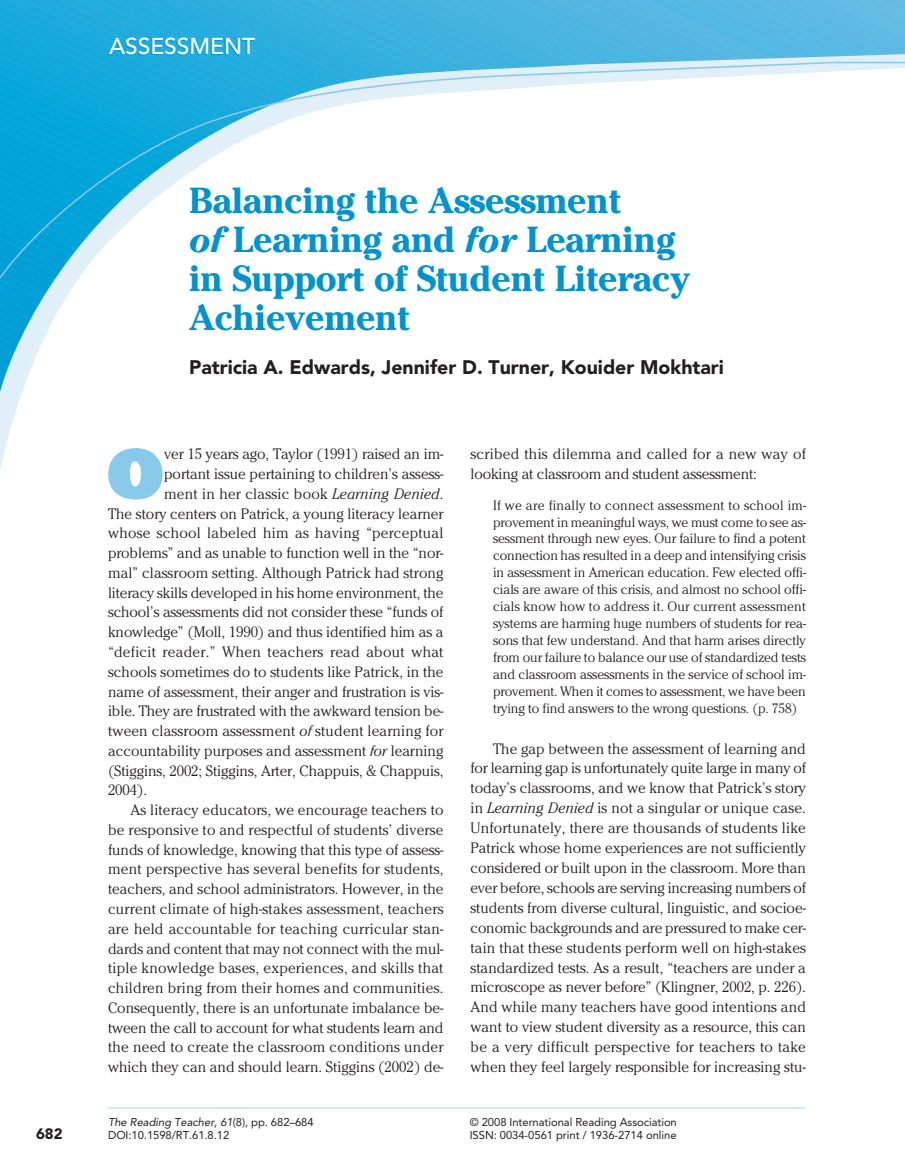
<style>
.page{position:relative;width:905px;height:1175px;background:#fff}
.page>*{position:absolute;margin:0;border:0;box-sizing:border-box;transform-origin:0 0}
.t1{font:68.85px "Unpact";color:#89c9ea}
.t2{font:700 36px/39px "Cheltenham";letter-spacing:-.005em;color:#0093d0}
.t3{font:500 22.65px "Avenir";color:#fff}
.t4{font:900 19.5px "Avenir";color:#231f20}
.t5{font:300 15px/20px "Cheltenham";color:#231f20}
.t6{font:900 15px "Avenir";color:#231f20}
.t7{font:300 13.5px/17px "Cheltenham";letter-spacing:-.01em;color:#231f20;text-align:justify}
.t8{font:11.25px "Avenir";letter-spacing:-.005em;color:#231f20}
.s1{font-style:italic}
</style>
<div class="page">
<svg style="left:0;top:331px;width:48px;height:81px"></svg>
<svg style="left:0;top:0;width:904px;height:331px"></svg>
<hr style="left:108px;top:1107px;width:698px;height:1px;background:#a6d4ee">
<h3 class="t3" style="left:109px;top:37px;width:148px">ASSESSMENT</h3>
<h2 class="t2" style="left:189px;top:185px;width:502px">Balancing the Assessment<br><span class="s1">of</span> Learning and <span class="s1">for</span> Learning in Support of Student Literacy<br>Achievement</h2>
<h3 class="t4" style="left:189px;top:359px;width:536px">Patricia A. Edwards, Jennifer D. Turner, Kouider Mokhtari</h3>
<h1 class="t1" style="left:107px;top:449px;width:59px">O</h1>
<p class="t5" style="left:164px;top:445px;width:281px">ver 15 years ago, Taylor (1991) raised an im-</p>
<p class="t5" style="left:164px;top:465px;width:281px">portant issue pertaining to children’s assess-</p>
<p class="t5" style="left:164px;top:485px;width:281px">ment in her classic book <span class="s1">Learning Denied</span>.</p>
<p class="t5" style="left:108px;top:505px;width:337px">The story centers on Patrick, a young literacy learner</p>
<p class="t5" style="left:108px;top:524px;width:337px">whose school labeled him as having “perceptual</p>
<p class="t5" style="left:108px;top:544px;width:337px">problems” and as unable to function well in the “nor-</p>
<p class="t5" style="left:108px;top:564px;width:337px">mal” classroom setting. Although Patrick had strong</p>
<p class="t5" style="left:108px;top:584px;width:337px">literacy skills developed in his home environment, the</p>
<p class="t5" style="left:108px;top:603px;width:337px">school’s assessments did not consider these “funds of</p>
<p class="t5" style="left:108px;top:623px;width:337px">knowledge” (Moll, 1990) and thus identified him as a</p>
<p class="t5" style="left:108px;top:643px;width:337px">“deficit reader.” When teachers read about what</p>
<p class="t5" style="left:108px;top:663px;width:337px">schools sometimes do to students like Patrick, in the</p>
<p class="t5" style="left:108px;top:682px;width:337px">name of assessment, their anger and frustration is vis-</p>
<p class="t5" style="left:108px;top:702px;width:337px">ible. They are frustrated with the awkward tension be-</p>
<p class="t5" style="left:108px;top:722px;width:337px">tween classroom assessment <span class="s1">of</span> student learning for</p>
<p class="t5" style="left:108px;top:742px;width:337px">accountability purposes and assessment <span class="s1">for</span> learning</p>
<p class="t5" style="left:108px;top:762px;width:337px">(Stiggins, 2002; Stiggins, Arter, Chappuis, &amp; Chappuis,</p>
<p class="t5" style="left:108px;top:781px;width:40px">2004).</p>
<p class="t5" style="left:131px;top:801px;width:314px">As literacy educators, we encourage teachers to</p>
<p class="t5" style="left:108px;top:821px;width:337px">be responsive to and respectful of students’ diverse</p>
<p class="t5" style="left:108px;top:841px;width:337px">funds of knowledge, knowing that this type of assess-</p>
<p class="t5" style="left:108px;top:860px;width:337px">ment perspective has several benefits for students,</p>
<p class="t5" style="left:108px;top:880px;width:337px">teachers, and school administrators. However, in the</p>
<p class="t5" style="left:108px;top:900px;width:337px">current climate of high-stakes assessment, teachers</p>
<p class="t5" style="left:108px;top:920px;width:337px">are held accountable for teaching curricular stan-</p>
<p class="t5" style="left:108px;top:939px;width:337px">dards and content that may not connect with the mul-</p>
<p class="t5" style="left:108px;top:959px;width:337px">tiple knowledge bases, experiences, and skills that</p>
<p class="t5" style="left:108px;top:979px;width:337px">children bring from their homes and communities.</p>
<p class="t5" style="left:108px;top:999px;width:337px">Consequently, there is an unfortunate imbalance be-</p>
<p class="t5" style="left:108px;top:1018px;width:337px">tween the call to account for what students learn and</p>
<p class="t5" style="left:108px;top:1038px;width:337px">the need to create the classroom conditions under</p>
<p class="t5" style="left:108px;top:1058px;width:337px">which they can and should learn. Stiggins (2002) de-</p>
<p class="t5" style="left:470px;top:445px;width:337px">scribed this dilemma and called for a new way of looking at classroom and student assessment:</p>
<p class="t7" style="left:493px;top:498px;width:314px">If we are finally to connect assessment to school im&shy;provement in meaningful ways, we must come to see as&shy;sessment through new eyes. Our failure to find a potent connection has resulted in a deep and intensifying crisis in assessment in American education. Few elected offi&shy;cials are aware of this crisis, and almost no school offi&shy;cials know how to address it. Our current assessment systems are harming huge numbers of students for rea&shy;sons that few understand. And that harm arises directly from our failure to balance our use of standardized tests and classroom assessments in the service of school im&shy;provement. When it comes to assessment, we have been trying to find answers to the wrong questions. (p. 758)</p>
<p class="t5" style="left:470px;top:739px;width:337px;text-align:justify;text-indent:22px">The gap between the assessment of learning and for learning gap is unfortunately quite large in many of today’s classrooms, and we know that Patrick’s story in <span class="s1">Learning Denied</span> is not a singular or unique case.<br>Unfortunately, there are thousands of students like Patrick whose home experiences are not sufficiently considered or built upon in the classroom. More than ever before, schools are serving increasing numbers of students from diverse cultural, linguistic, and socioe&shy;conomic backgrounds and are pressured to make cer&shy;tain that these students perform well on high-stakes standardized tests. As a result, “teachers are under a microscope as never before” (Klingner, 2002, p. 226).<br>And while many teachers have good intentions and want to view student diversity as a resource, this can be a very difficult perspective for teachers to take when they feel largely responsible for increasing stu-</p>
<p class="t8" style="left:108px;top:1117px;width:207px">The Reading Teacher, 61(8), pp. 682–684</p>
<p class="t8" style="left:469px;top:1117px;width:209px">© 2008 International Reading Association</p>
<p class="t6" style="left:36px;top:1127px;width:28px">682</p>
<p class="t8" style="left:108px;top:1130px;width:123px">DOI:10.1598/RT.61.8.12</p>
<p class="t8" style="left:469px;top:1130px;width:208px">ISSN: 0034-0561 print / 1936-2714 online</p>
</div>
